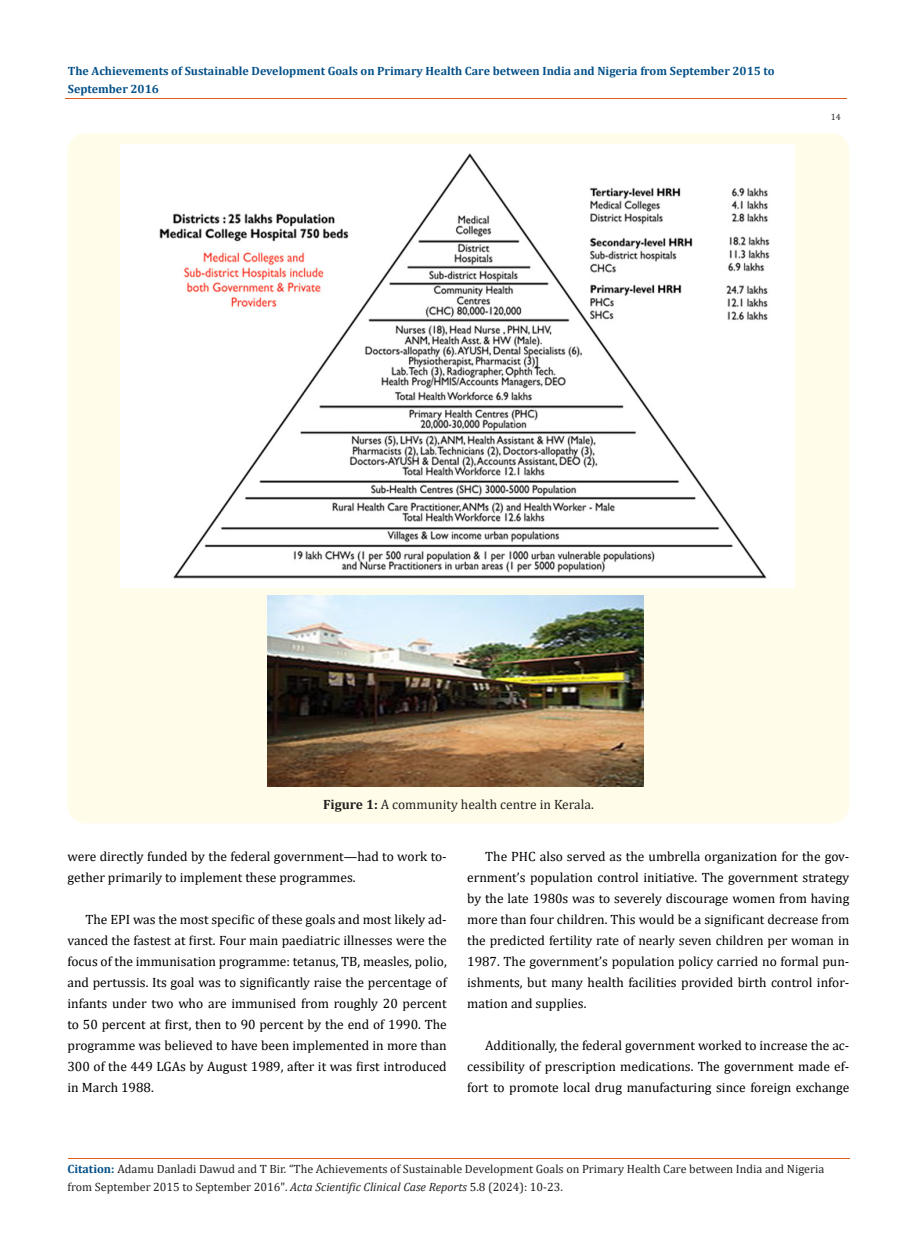
<style>
.page{position:relative;width:917px;height:1260px;background:#fff}
.page>*{position:absolute;margin:0;border:0;box-sizing:border-box;transform-origin:0 0}
.t1{font:13.5px/21px "Cambria";color:#000;text-align:justify}
.t2{font:13.5px "Cambria";color:#231f20}
.t3{font:12px/18px "Cambria";color:#231f20}
.t4{font:700 12px/18px "Cambria";color:#035089}
.t5{font:9px "Cambria";color:#231f20}
.s1{font-weight:700}
.s2{font-weight:700;color:#035089}
.s3{font-style:italic}
</style>
<div class="page">
<hr style="left:65px;top:99px;width:782px;height:1px;background:#e05d1a">
<div style="left:67px;top:133px;width:782px;height:691px;background:#fffde9;border-radius:18px"></div>
<img style="left:120px;top:144px;width:674px;height:444px">
<img style="left:268px;top:596px;width:376px;height:190px">
<hr style="left:68px;top:1158px;width:781px;height:1px;background:#e05d1a">
<p class="t4" style="left:68px;top:61px;width:708px">The Achievements of Sustainable Development Goals on Primary Health Care between India and Nigeria from September 2015 to<br>September 2016</p>
<p class="t5" style="left:830px;top:112px;width:11px">14</p>
<p class="t2" style="left:323px;top:796px;width:272px"><span class="s1">Figure 1:</span> A community health centre in Kerala.</p>
<p class="t1" style="left:67px;top:846px;width:381px">were directly funded by the federal government—had to work to&shy;gether primarily to implement these programmes.</p>
<p class="t1" style="left:67px;top:909px;width:381px;text-indent:18px">The EPI was the most specific of these goals and most likely ad&shy;vanced the fastest at first. Four main paediatric illnesses were the focus of the immunisation programme: tetanus, TB, measles, polio, and pertussis. Its goal was to significantly raise the percentage of infants under two who are immunised from roughly 20 percent to 50 percent at first, then to 90 percent by the end of 1990. The programme was believed to have been implemented in more than 300 of the 449 LGAs by August 1989, after it was first introduced in March 1988.</p>
<p class="t1" style="left:467px;top:846px;width:384px;text-indent:18px">The PHC also served as the umbrella organization for the gov&shy;ernment’s population control initiative. The government strategy by the late 1980s was to severely discourage women from having more than four children. This would be a significant decrease from the predicted fertility rate of nearly seven children per woman in 1987. The government’s population policy carried no formal pun&shy;ishments, but many health facilities provided birth control infor&shy;mation and supplies.</p>
<p class="t1" style="left:467px;top:1035px;width:384px;text-indent:18px">Additionally, the federal government worked to increase the ac&shy;cessibility of prescription medications. The government made ef&shy;fort to promote local drug manufacturing since foreign exchange</p>
<p class="t3" style="left:67px;top:1160px;width:758px"><span class="s2">Citation:</span> Adamu Danladi Dawud and T Bir. “The Achievements of Sustainable Development Goals on Primary Health Care between India and Nigeria from September 2015 to September 2016". <span class="s3">Acta Scientific Clinical Case Reports</span> 5.8 (2024): 10-23.</p>
</div>
